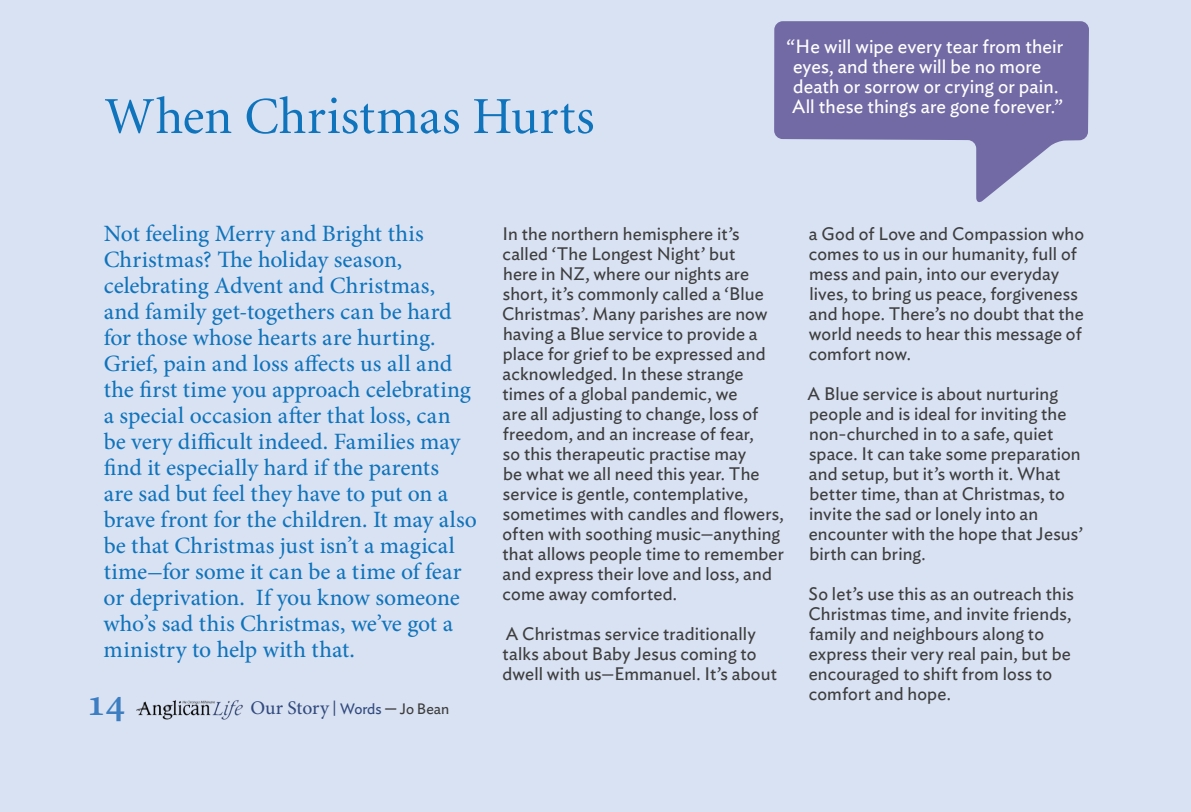
<style>
.page{position:relative;width:1191px;height:812px;background:#fff}
.page>*{position:absolute;margin:0;border:0;box-sizing:border-box;transform-origin:0 0}
.t1{font:52px "Minion";letter-spacing:.01em;color:#1074bc}
.t2{font:700 39px "Adobe Hebrew";color:#3c7ec1}
.t3{font:23px/26px "Adobe Hebrew";color:#1074bc}
.t4{font:19px/20px "Ideal Sans";letter-spacing:.005em;color:#fff}
.t5{font:19px "Adobe Hebrew";letter-spacing:-.005em;color:#324a7e}
.t6{font:18px/20px "Ideal Sans";letter-spacing:.005em;color:#3e3e3f}
.s1{font-weight:700;font-size:15px}
.s2{font-family:"Ideal Sans";font-size:15px}
.s3{font-family:"Ideal Sans";font-size:18px;color:#3e3e3f}
.s4{font-family:"Ideal Sans";font-size:15px;color:#3e3e3f}
</style>
<div class="page">
<div style="left:0;top:0;width:1191px;height:811px;background:#d9e2f2"></div>
<svg style="left:774px;top:21px;width:315px;height:181px;fill:#726aa4"></svg>
<img style="left:136px;top:700px;width:107px;height:20px">
<h1 class="t1" style="left:105px;top:91px;width:491px">When Christmas Hurts</h1>
<p class="t4" style="left:787px;top:35px;width:278px">“He will wipe every tear from their eyes, and there will be no more death or sorrow or crying or pain.<br>All these things are gone forever.”</p>
<p class="t3" style="left:104px;top:220px;width:375px">Not feeling Merry and Bright this Christmas? The holiday season, celebrating Advent and Christmas, and family get-togethers can be hard for those whose hearts are hurting.<br>Grief, pain and loss affects us all and the first time you approach celebrating a special occasion after that loss, can be very difficult indeed. Families may find it especially hard if the parents<br>are sad but feel they have to put on a brave front for the children. It may also be that Christmas just isn’t a magical time—for some it can be a time of fear or deprivation. If you know someone who’s sad this Christmas, we’ve got a ministry to help with that.</p>
<p class="t6" style="left:502px;top:222px;width:283px">In the northern hemisphere it’s called ‘The Longest Night’ but<br>here in NZ, where our nights are short, it’s commonly called a ‘Blue<br>Christmas’. Many parishes are now having a Blue service to provide a place for grief to be expressed and acknowledged. In these strange times of a global pandemic, we<br>are all adjusting to change, loss of freedom, and an increase of fear,<br>so this therapeutic practise may<br>be what we all need this year. The service is gentle, contemplative, sometimes with candles and flowers, often with soothing music—anything that allows people time to remember and express their love and loss, and come away comforted.</p>
<p class="t6" style="left:502px;top:622px;width:276px">A Christmas service traditionally talks about Baby Jesus coming to dwell with us—Emmanuel. It’s about</p>
<h2 class="t2" style="left:86px;top:678px;width:41px">14</h2>
<p class="t5" style="left:250px;top:695px;width:200px">Our Story <span class="s1">|</span> <span class="s2">Words</span> <span class="s3">—</span> <span class="s4">Jo Bean</span></p>
<p class="t6" style="left:808px;top:222px;width:277px">a God of Love and Compassion who comes to us in our humanity, full of mess and pain, into our everyday lives, to bring us peace, forgiveness and hope. There’s no doubt that the world needs to hear this message of comfort now.</p>
<p class="t6" style="left:807px;top:382px;width:277px">A Blue service is about nurturing people and is ideal for inviting the non-churched in to a safe, quiet space. It can take some preparation and setup, but it’s worth it. What better time, than at Christmas, to invite the sad or lonely into an encounter with the hope that Jesus’ birth can bring.</p>
<p class="t6" style="left:808px;top:582px;width:267px">So let’s use this as an outreach this<br>Christmas time, and invite friends, family and neighbours along to express their very real pain, but be encouraged to shift from loss to comfort and hope.</p>
</div>
